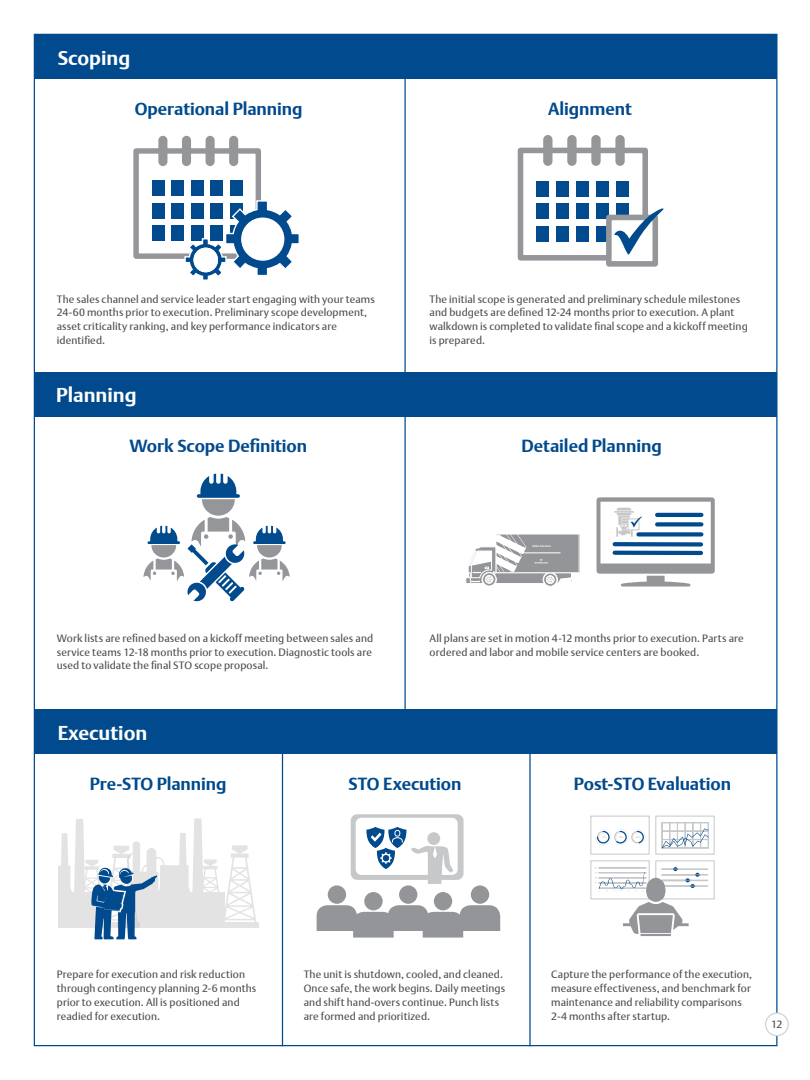
<style>
.page{position:relative;width:810px;height:1080px;background:#fff}
.page>*{position:absolute;margin:0;border:0;box-sizing:border-box;transform-origin:0 0}
.t1{font:700 20px "DTL Argo T";color:#fff}
.t2{font:700 17.5px "DTL Argo T";letter-spacing:-.005em;color:#004a8d}
.SMALLEST{font:10.62px/13.8px "DTL Argo T";letter-spacing:.01em;color:#4b4c4d}
.t3{font:700 2.88px "DTL Argo T";color:#fff}
</style>
<div class="page">
<hr style="left:282px;top:716px;width:1px;height:330px;background:#004a8d">
<hr style="left:529px;top:716px;width:2px;height:330px;background:#004a8d">
<div style="left:34px;top:34px;width:743px;height:45px;background:#004a8d"></div>
<div style="left:34px;top:372px;width:743px;height:45px;background:#004a8d"></div>
<div style="left:34px;top:709px;width:743px;height:45px;background:#004a8d"></div>
<hr style="left:404px;top:57px;width:2px;height:659px;background:#004a8d">
<div style="left:765px;top:1012px;width:24px;height:24px;border:1px solid #d1d2d4;border-radius:50%"></div>
<div style="left:544px;top:573px;width:13px;height:13px;background:#f6f6f6;border-radius:50%"></div>
<div style="left:543px;top:573px;width:14px;height:13px;border:1px solid #fff;border-radius:50%"></div>
<div style="left:496px;top:534px;width:83px;height:39px;background:#939598"></div>
<div style="left:483px;top:573px;width:13px;height:13px;background:#fafafb;border-radius:50%"></div>
<div style="left:482px;top:573px;width:14px;height:13px;border:1px solid #fff;border-radius:50%"></div>
<svg style="left:466px;top:534px;width:106px;height:50px"></svg>
<hr style="left:522px;top:553px;width:39px;height:1px;background:#fff">
<svg style="left:597px;top:497px;width:118px;height:90px"></svg>
<svg style="left:143px;top:474px;width:147px;height:128px"></svg>
<div style="left:518px;top:148px;width:130px;height:113px;border:6px solid #949699"></div>
<div style="left:543px;top:135px;width:10px;height:31px;background:#949699;border-radius:5px"></div>
<div style="left:567px;top:135px;width:10px;height:31px;background:#949699;border-radius:5px"></div>
<div style="left:591px;top:135px;width:10px;height:31px;background:#949699;border-radius:5px"></div>
<div style="left:615px;top:135px;width:10px;height:31px;background:#949699;border-radius:5px"></div>
<div style="left:537px;top:181px;width:12px;height:15px;background:#004a8d"></div>
<div style="left:556px;top:181px;width:13px;height:15px;background:#004a8d"></div>
<div style="left:576px;top:181px;width:13px;height:15px;background:#004a8d"></div>
<div style="left:596px;top:181px;width:13px;height:15px;background:#004a8d"></div>
<div style="left:616px;top:181px;width:13px;height:15px;background:#004a8d"></div>
<div style="left:537px;top:204px;width:12px;height:15px;background:#004a8d"></div>
<div style="left:556px;top:204px;width:13px;height:15px;background:#004a8d"></div>
<div style="left:576px;top:204px;width:13px;height:15px;background:#004a8d"></div>
<div style="left:537px;top:226px;width:12px;height:16px;background:#004a8d"></div>
<div style="left:596px;top:204px;width:13px;height:15px;background:#004a8d"></div>
<div style="left:556px;top:226px;width:13px;height:16px;background:#004a8d"></div>
<div style="left:576px;top:226px;width:13px;height:16px;background:#004a8d"></div>
<div style="left:616px;top:204px;width:13px;height:15px;background:#004a8d"></div>
<div style="left:596px;top:226px;width:13px;height:16px;background:#004a8d"></div>
<div style="left:609px;top:217px;width:46px;height:47px;background:#fff"></div>
<div style="left:606px;top:215px;width:52px;height:52px;border:6px solid #949699"></div>
<svg style="left:614px;top:208px;width:50px;height:46px"></svg>
<div style="left:133px;top:148px;width:128px;height:111px;border:5px solid #949699"></div>
<div style="left:158px;top:136px;width:9px;height:30px;background:#949699;border-radius:5px"></div>
<div style="left:182px;top:136px;width:9px;height:30px;background:#949699;border-radius:5px"></div>
<div style="left:206px;top:136px;width:9px;height:30px;background:#949699;border-radius:5px"></div>
<div style="left:229px;top:136px;width:9px;height:30px;background:#949699;border-radius:5px"></div>
<div style="left:152px;top:181px;width:12px;height:15px;background:#004a8d"></div>
<div style="left:171px;top:181px;width:13px;height:15px;background:#004a8d"></div>
<div style="left:191px;top:181px;width:13px;height:15px;background:#004a8d"></div>
<div style="left:210px;top:181px;width:13px;height:15px;background:#004a8d"></div>
<div style="left:230px;top:181px;width:13px;height:15px;background:#004a8d"></div>
<div style="left:152px;top:203px;width:12px;height:15px;background:#004a8d"></div>
<div style="left:171px;top:203px;width:13px;height:15px;background:#004a8d"></div>
<div style="left:152px;top:225px;width:12px;height:16px;background:#004a8d"></div>
<div style="left:171px;top:225px;width:13px;height:16px;background:#004a8d"></div>
<svg style="left:184px;top:200px;width:115px;height:80px"></svg>
<div style="left:194px;top:248px;width:24px;height:24px;background:#fff;border-radius:50%"></div>
<div style="left:117px;top:922px;width:141px;height:5px;background:#e3e3e4"></div>
<svg style="left:58px;top:818px;width:199px;height:121px"></svg>
<div style="left:434px;top:892px;width:18px;height:18px;background:#939598;border-radius:50%"></div>
<div style="left:399px;top:885px;width:18px;height:19px;background:#939598;border-radius:50%"></div>
<div style="left:364px;top:892px;width:19px;height:18px;background:#939598;border-radius:50%"></div>
<div style="left:328px;top:885px;width:18px;height:19px;background:#939598;border-radius:50%"></div>
<div style="left:471px;top:885px;width:18px;height:19px;background:#939598;border-radius:50%"></div>
<svg style="left:317px;top:905px;width:183px;height:33px"></svg>
<svg style="left:351px;top:814px;width:113px;height:70px"></svg>
<svg style="left:595px;top:829px;width:50px;height:16px"></svg>
<div style="left:590px;top:816px;width:60px;height:39px;border:1px solid #c7c8ca"></div>
<div style="left:655px;top:816px;width:60px;height:39px;border:1px solid #c7c8ca"></div>
<svg style="left:661px;top:822px;width:48px;height:27px"></svg>
<div style="left:590px;top:860px;width:60px;height:39px;border:1px solid #c7c8ca"></div>
<div style="left:655px;top:860px;width:60px;height:39px;border:1px solid #c7c8ca"></div>
<hr style="left:661px;top:868px;width:47px;height:2px;background:#c7c8ca">
<hr style="left:661px;top:874px;width:47px;height:2px;background:#c7c8ca">
<hr style="left:661px;top:880px;width:47px;height:1px;background:#c7c8ca">
<hr style="left:661px;top:885px;width:47px;height:2px;background:#c7c8ca">
<svg style="left:593px;top:867px;width:107px;height:69px"></svg>
<p class="t1" style="left:58px;top:46px;width:74px">Scoping</p>
<p class="t2" style="left:135px;top:98px;width:169px">Operational Planning</p>
<p class="t2" style="left:548px;top:98px;width:85px">Alignment</p>
<p class="SMALLEST" style="left:57px;top:292px;width:319px">The sales channel and service leader start engaging with your teams 24-60 months prior to execution. Preliminary scope development, asset criticality ranking, and key performance indicators are identified.</p>
<p class="t1" style="left:56px;top:383px;width:82px">Planning</p>
<p class="t2" style="left:129px;top:436px;width:179px">Work Scope Definition</p>
<p class="SMALLEST" style="left:57px;top:631px;width:318px">Work lists are refined based on a kickoff meeting between sales and service teams 12-18 months prior to execution. Diagnostic tools are used to validate the final STO scope proposal.</p>
<p class="t1" style="left:58px;top:721px;width:91px">Execution</p>
<p class="SMALLEST" style="left:430px;top:292px;width:320px">The initial scope is generated and preliminary schedule milestones and budgets are defined 12-24 months prior to execution. A plant walkdown is completed to validate final scope and a kickoff meeting is prepared.</p>
<p class="t2" style="left:522px;top:436px;width:142px">Detailed Planning</p>
<p class="t3" style="left:532px;top:544px;width:20px">Valve Services</p>
<p class="SMALLEST" style="left:430px;top:631px;width:316px">All plans are set in motion 4-12 months prior to execution. Parts are ordered and labor and mobile service centers are booked.</p>
<p class="t2" style="left:90px;top:773px;width:138px">Pre-STO Planning</p>
<p class="t2" style="left:348px;top:773px;width:115px">STO Execution</p>
<p class="t2" style="left:574px;top:773px;width:159px">Post-STO Evaluation</p>
<p class="SMALLEST" style="left:57px;top:968px;width:201px">Prepare for execution and risk reduction through contingency planning 2-6 months prior to execution. All is positioned and readied for execution.</p>
<p class="SMALLEST" style="left:304px;top:968px;width:203px">The unit is shutdown, cooled, and cleaned.<br>Once safe, the work begins. Daily meetings and shift hand-overs continue. Punch lists are formed and prioritized.</p>
<p class="SMALLEST" style="left:551px;top:968px;width:202px">Capture the performance of the execution, measure effectiveness, and benchmark for maintenance and reliability comparisons 2-4 months after startup.</p>
<p class="SMALLEST" style="left:771px;top:1018px;width:13px">12</p>
</div>
